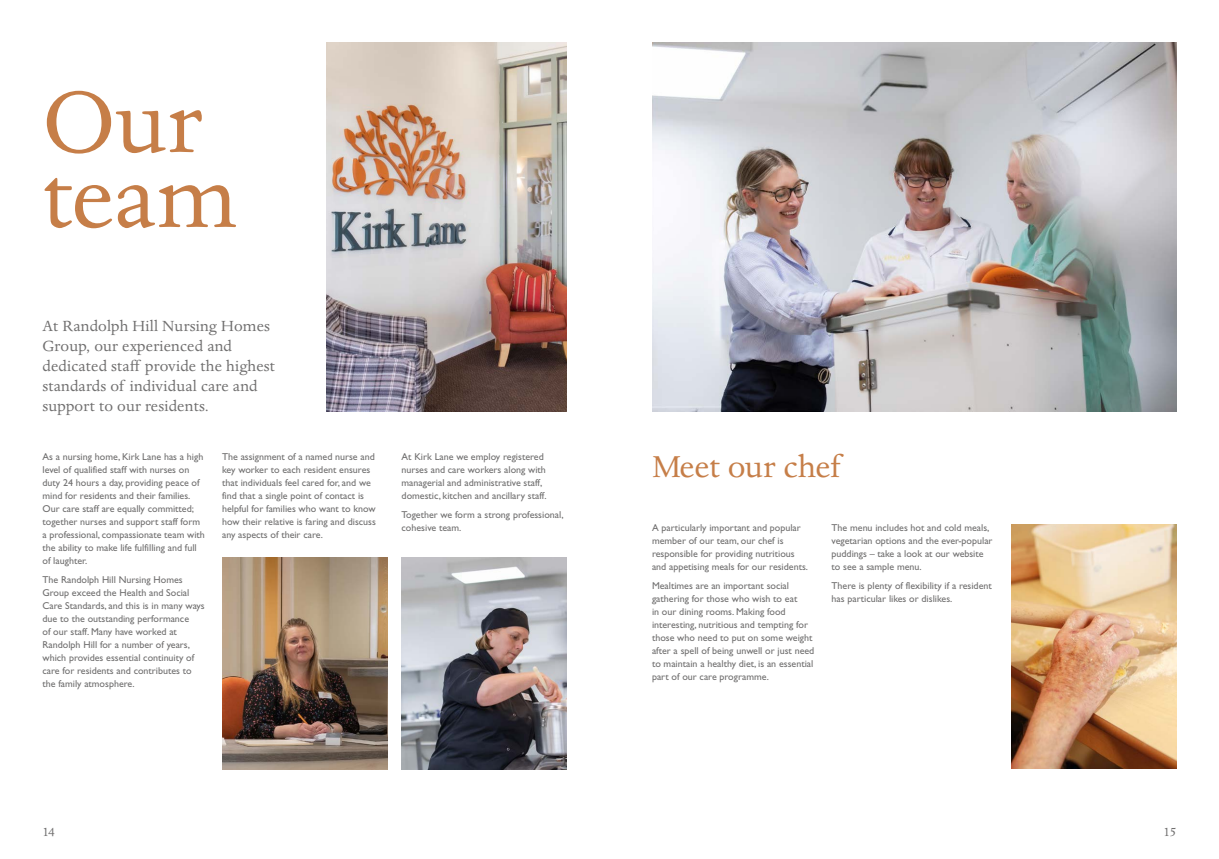
<style>
.page{position:relative;width:1219px;height:859px;background:#fff}
.page>*{position:absolute;margin:0;border:0;box-sizing:border-box;transform-origin:0 0}
.t1{font:100px/75px "Dante MT Std";letter-spacing:-.005em;color:#c67e48}
.t2{font:35px "Dante MT Std";letter-spacing:-.015em;color:#c67e48}
.t3{font:17px/20px "Dante MT Std";letter-spacing:.01em;color:#706f6f}
.t4{font:15px "Dante MT Std";color:#706f6f}
.t5{font:10px/13px "Gill Sans Std";color:#706f6f}
</style>
<div class="page">
<img style="left:326px;top:43px;width:241px;height:368px">
<img style="left:222px;top:557px;width:165px;height:213px">
<img style="left:402px;top:557px;width:165px;height:213px">
<img style="left:652px;top:43px;width:524px;height:368px">
<img style="left:1011px;top:524px;width:165px;height:244px">
<h1 class="t1" style="left:43px;top:85px;width:196px">Our team</h1>
<h3 class="t3" style="left:43px;top:316px;width:234px">At Randolph Hill Nursing Homes<br>Group, our experienced and dedicated staff provide the highest standards of individual care and support to our residents.</h3>
<p class="t5" style="left:43px;top:451px;width:164px">As a nursing home, Kirk Lane has a high level of qualified staff with nurses on duty 24 hours a day, providing peace of mind for residents and their families.<br>Our care staff are equally committed; together nurses and support staff form a professional, compassionate team with the ability to make life fulfilling and full of laughter.</p>
<p class="t5" style="left:43px;top:573px;width:164px">The Randolph Hill Nursing Homes Group exceed the Health and Social Care Standards, and this is in many ways due to the outstanding performance<br>of our staff. Many have worked at Randolph Hill for a number of years, which provides essential continuity of care for residents and contributes to the family atmosphere.</p>
<p class="t5" style="left:222px;top:451px;width:155px">The assignment of a named nurse and key worker to each resident ensures that individuals feel cared for, and we find that a single point of contact is helpful for families who want to know how their relative is faring and discuss any aspects of their care.</p>
<p class="t5" style="left:402px;top:451px;width:146px">At Kirk Lane we employ registered nurses and care workers along with managerial and administrative staff, domestic, kitchen and ancillary staff.</p>
<p class="t5" style="left:402px;top:508px;width:163px">Together we form a strong professional, cohesive team.</p>
<h2 class="t2" style="left:652px;top:446px;width:190px">Meet our chef</h2>
<p class="t5" style="left:652px;top:521px;width:158px">A particularly important and popular member of our team, our chef is responsible for providing nutritious and appetising meals for our residents.</p>
<p class="t5" style="left:652px;top:579px;width:164px">Mealtimes are an important social gathering for those who wish to eat<br>in our dining rooms. Making food interesting, nutritious and tempting for those who need to put on some weight after a spell of being unwell or just need to maintain a healthy diet, is an essential part of our care programme.</p>
<p class="t5" style="left:831px;top:521px;width:163px">The menu includes hot and cold meals, vegetarian options and the ever-popular puddings – take a look at our website to see a sample menu.</p>
<p class="t5" style="left:831px;top:579px;width:162px">There is plenty of flexibility if a resident has particular likes or dislikes.</p>
<h3 class="t4" style="left:43px;top:822px;width:14px">14</h3>
<h3 class="t4" style="left:1163px;top:822px;width:15px">15</h3>
</div>
